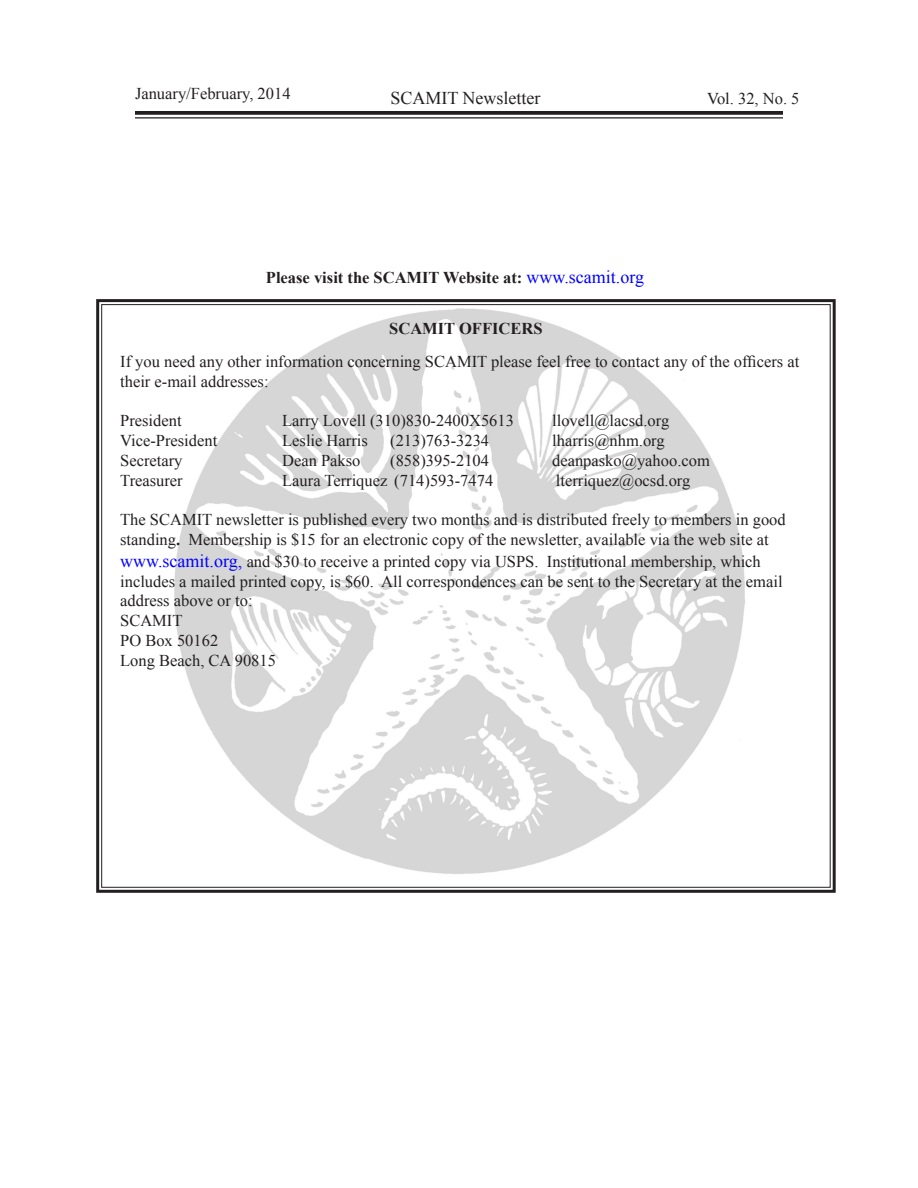
<style>
.page{position:relative;width:918px;height:1188px;background:#fff}
.page>*{position:absolute;margin:0;border:0;box-sizing:border-box;transform-origin:0 0}
.t1{font:18px "Times New Roman";color:#231f20}
.t2{font:16.5px/19.8px "Times New Roman";color:#231f20}
.Text_box_text{font:700 16.5px "Times New Roman";color:#231f20}
.Headings{font:700 16.5px "Times New Roman";color:#231f20}
.s1{font-weight:400;font-size:18px;color:#00f}
.s2{font-weight:700}
.s3{font-size:18px;color:#00f}
</style>
<div class="page">
<svg style="left:135px;top:111px;width:648px;height:4px;background:#302c2d"></svg>
<hr style="left:135px;top:117px;width:648px;height:2px;background:#231f20">
<svg style="left:96px;top:299px;width:740px;height:594px"></svg>
<p class="t2" style="left:135px;top:84px;width:157px">January/February, 2014</p>
<p class="t1" style="left:390px;top:86px;width:152px">SCAMIT Newsletter</p>
<p class="t2" style="left:707px;top:88px;width:94px">Vol. 32, No. 5</p>
<p class="Text_box_text" style="left:266px;top:266px;width:380px">Please visit the SCAMIT Website at: <span class="s1">www.scamit.org</span></p>
<p class="Headings" style="left:389px;top:317px;width:155px">SCAMIT OFFICERS</p>
<p class="t2" style="left:120px;top:351px;width:681px">If you need any other information concerning SCAMIT please feel free to contact any of the officers at their e-mail addresses:</p>
<p class="t2" style="left:120px;top:411px;width:63px">President</p>
<p class="t2" style="left:282px;top:411px;width:233px">Larry Lovell (310)830-2400X5613</p>
<p class="t2" style="left:552px;top:411px;width:119px">llovell@lacsd.org</p>
<p class="t2" style="left:120px;top:431px;width:99px">Vice-President</p>
<p class="t2" style="left:282px;top:431px;width:87px">Leslie Harris</p>
<p class="t2" style="left:390px;top:431px;width:100px">(213)763-3234</p>
<p class="t2" style="left:552px;top:431px;width:114px">lharris@nhm.org</p>
<p class="t2" style="left:120px;top:450px;width:64px">Secretary</p>
<p class="t2" style="left:282px;top:450px;width:80px">Dean Pakso</p>
<p class="t2" style="left:390px;top:450px;width:100px">(858)395-2104</p>
<p class="t2" style="left:552px;top:450px;width:159px">deanpasko@yahoo.com</p>
<p class="t2" style="left:120px;top:470px;width:64px">Treasurer</p>
<p class="t2" style="left:282px;top:470px;width:213px">Laura Terriquez (714)593-7474</p>
<p class="t2" style="left:556px;top:470px;width:136px">lterriquez@ocsd.org</p>
<p class="t2" style="left:120px;top:510px;width:667px">The SCAMIT newsletter is published every two months and is distributed freely to members in good standing<span class="s2">.</span> Membership is $15 for an electronic copy of the newsletter, available via the web site at</p>
<p class="t2" style="left:120px;top:551px;width:664px"><span class="s3">www.scamit.org,</span> and $30 to receive a printed copy via USPS. Institutional membership, which includes a mailed printed copy, is $60. All correspondences can be sent to the Secretary at the email address above or to:</p>
<p class="t2" style="left:120px;top:611px;width:64px">SCAMIT</p>
<p class="t2" style="left:120px;top:630px;width:157px">PO Box 50162<br>Long Beach, CA 90815</p>
</div>
